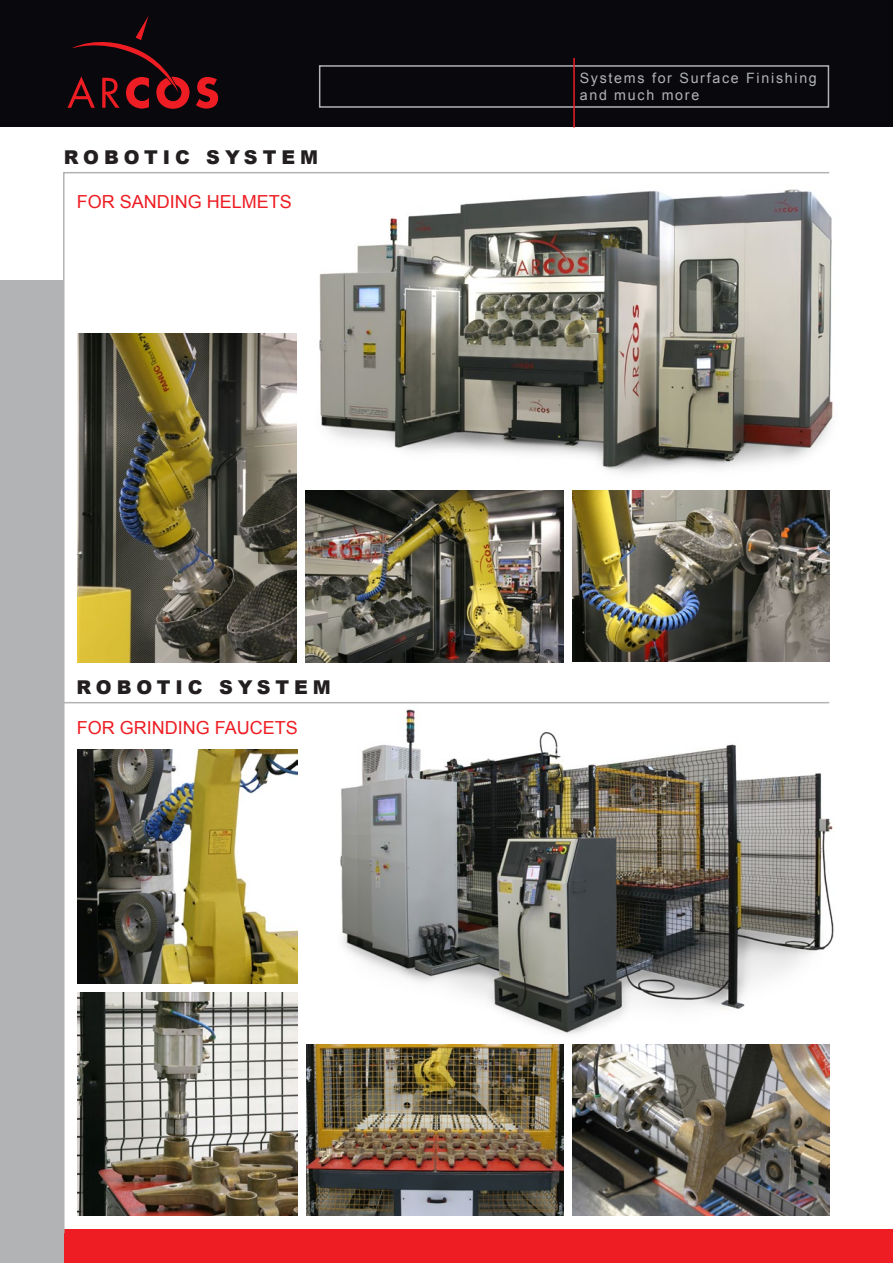
<style>
.page{position:relative;width:893px;height:1263px;background:#fff}
.page>*{position:absolute;margin:0;border:0;box-sizing:border-box;transform-origin:0 0}
.t1{font:900 19.05px "Arial";letter-spacing:.26em;color:#231f20}
.t2{font:18px "Arial";color:#ee1d23}
.t3{font:14.25px/17.1px "Arial";letter-spacing:.12em;color:#b1b3b4}
</style>
<div class="page">
<div style="left:0;top:0;width:893px;height:127px;background:#08080d"></div>
<div style="left:0;top:1230px;width:893px;height:33px;background:#ee1d23"></div>
<div style="left:319px;top:65px;width:510px;height:43px;border:2px solid #b1b3b4"></div>
<hr style="left:573px;top:58px;width:2px;height:70px;background:#ee1d23">
<svg style="left:68px;top:16px;width:150px;height:93px"></svg>
<div style="left:0;top:281px;width:64px;height:982px;background:#b1b3b4"></div>
<img style="left:62px;top:172px;width:769px;height:1062px">
<hr style="left:64px;top:702px;width:765px;height:1px;background:#b1b3b4">
<h1 class="t1" style="left:64px;top:143px;width:256px">ROBOTIC SYSTEM</h1>
<p class="t2" style="left:77px;top:190px;width:217px">FOR SANDING HELMETS</p>
<h1 class="t1" style="left:77px;top:673px;width:256px">ROBOTIC SYSTEM</h1>
<p class="t2" style="left:77px;top:716px;width:223px">FOR GRINDING FAUCETS</p>
<p class="t3" style="left:580px;top:70px;width:239px">Systems for Surface Finishing and much more</p>
</div>
